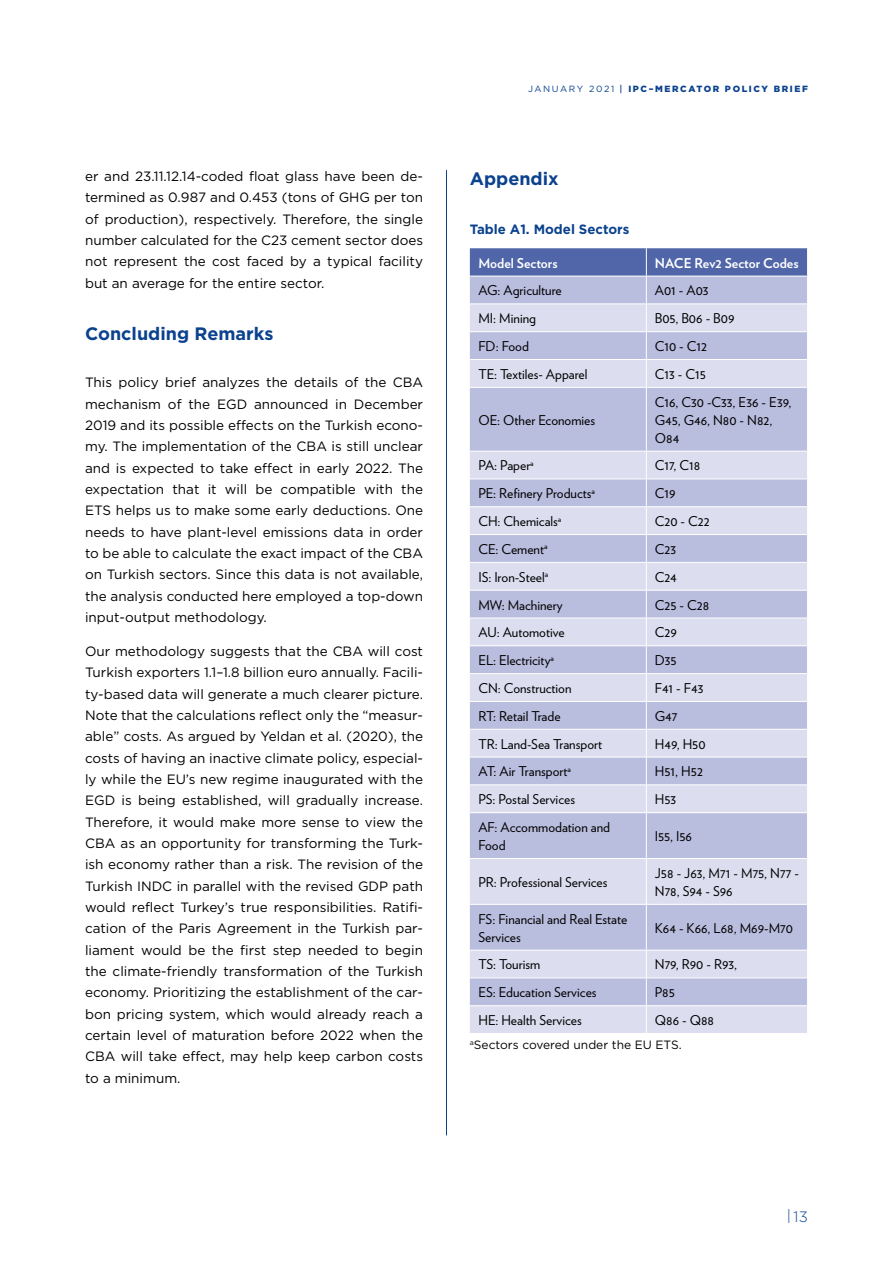
<style>
.page{position:relative;width:893px;height:1263px;background:#fff}
.page>*{position:absolute;margin:0;border:0;box-sizing:border-box;transform-origin:0 0}
.t1{font:700 18px "Gotham";color:#0b428e}
.t2{font:300 15px "Gotham";color:#0b428e}
.t3{font:13.5px/21.3px "Gotham";color:#000;text-align:justify}
.t4{font:13.5px/18px "Verlag";color:#000}
.t5{font:700 13.5px "Verlag";color:#fff}
.t6{font:700 13.5px "Gotham";color:#0b428e}
.t7{font:12px "Gotham";color:#000}
.t8{font:900 9px "Gotham";letter-spacing:.18em;color:#0b428e}
.s1{font-weight:400}
.s2{font-weight:500}
</style>
<div class="page">
<hr style="left:446px;top:170px;width:1px;height:965px;background:#0b428e">
<svg style="left:470px;top:388px;width:337px;height:645px;background:#c9cce5"></svg>
<hr style="left:646px;top:388px;width:1px;height:63px;background:#fff">
<hr style="left:470px;top:451px;width:176px;height:1px;background:#fff">
<hr style="left:646px;top:451px;width:162px;height:1px;background:#fff">
<hr style="left:470px;top:479px;width:176px;height:1px;background:#fff">
<hr style="left:646px;top:479px;width:162px;height:1px;background:#fff">
<hr style="left:470px;top:506px;width:176px;height:1px;background:#fff">
<hr style="left:646px;top:506px;width:162px;height:1px;background:#fff">
<hr style="left:470px;top:534px;width:176px;height:1px;background:#fff">
<hr style="left:646px;top:534px;width:162px;height:1px;background:#fff">
<hr style="left:470px;top:562px;width:176px;height:1px;background:#fff">
<hr style="left:646px;top:562px;width:162px;height:1px;background:#fff">
<hr style="left:470px;top:590px;width:176px;height:1px;background:#fff">
<hr style="left:646px;top:590px;width:162px;height:1px;background:#fff">
<hr style="left:470px;top:618px;width:176px;height:1px;background:#fff">
<hr style="left:646px;top:618px;width:162px;height:1px;background:#fff">
<hr style="left:470px;top:645px;width:176px;height:1px;background:#fff">
<hr style="left:646px;top:645px;width:162px;height:1px;background:#fff">
<hr style="left:470px;top:673px;width:176px;height:1px;background:#fff">
<hr style="left:646px;top:673px;width:162px;height:1px;background:#fff">
<hr style="left:470px;top:701px;width:176px;height:1px;background:#fff">
<hr style="left:646px;top:701px;width:162px;height:1px;background:#fff">
<hr style="left:470px;top:729px;width:176px;height:1px;background:#fff">
<hr style="left:646px;top:729px;width:162px;height:1px;background:#fff">
<hr style="left:470px;top:757px;width:176px;height:1px;background:#fff">
<hr style="left:646px;top:757px;width:162px;height:1px;background:#fff">
<hr style="left:470px;top:784px;width:176px;height:1px;background:#fff">
<hr style="left:646px;top:784px;width:162px;height:1px;background:#fff">
<svg style="left:646px;top:452px;width:1px;height:360px"></svg>
<hr style="left:470px;top:812px;width:176px;height:1px;background:#fff">
<hr style="left:646px;top:812px;width:162px;height:1px;background:#fff">
<hr style="left:646px;top:813px;width:1px;height:45px;background:#fff">
<hr style="left:470px;top:858px;width:176px;height:1px;background:#fff">
<hr style="left:646px;top:858px;width:162px;height:1px;background:#fff">
<hr style="left:646px;top:859px;width:1px;height:45px;background:#fff">
<hr style="left:470px;top:904px;width:176px;height:1px;background:#fff">
<hr style="left:646px;top:904px;width:162px;height:1px;background:#fff">
<hr style="left:646px;top:905px;width:1px;height:45px;background:#fff">
<hr style="left:470px;top:950px;width:176px;height:1px;background:#fff">
<hr style="left:646px;top:950px;width:162px;height:1px;background:#fff">
<hr style="left:470px;top:977px;width:176px;height:1px;background:#fff">
<hr style="left:646px;top:977px;width:162px;height:1px;background:#fff">
<hr style="left:470px;top:1005px;width:176px;height:1px;background:#fff">
<hr style="left:646px;top:1005px;width:162px;height:1px;background:#fff">
<svg style="left:646px;top:951px;width:1px;height:82px"></svg>
<svg style="left:470px;top:248px;width:338px;height:139px;background:#b4badb"></svg>
<hr style="left:470px;top:276px;width:176px;height:1px;background:#fff">
<hr style="left:646px;top:276px;width:162px;height:1px;background:#fff">
<p class="t3" style="left:85px;top:165px;width:340px">er and 23.11.12.14-coded float glass have been de&shy;termined as 0.987 and 0.453 (tons of GHG per ton of production), respectively. Therefore, the single number calculated for the C23 cement sector does not represent the cost faced by a typical facility but an average for the entire sector.</p>
<h1 class="t1" style="left:85px;top:322px;width:190px">Concluding Remarks</h1>
<p class="t3" style="left:85px;top:371px;width:340px">This policy brief analyzes the details of the CBA mechanism of the EGD announced in December 2019 and its possible effects on the Turkish econo&shy;my. The implementation of the CBA is still unclear and is expected to take effect in early 2022. The expectation that it will be compatible with the ETS helps us to make some early deductions. One needs to have plant-level emissions data in order to be able to calculate the exact impact of the CBA on Turkish sectors. Since this data is not available, the analysis conducted here employed a top-down input-output methodology.</p>
<p class="t3" style="left:85px;top:640px;width:340px">Our methodology suggests that the CBA will cost Turkish exporters 1.1–1.8 billion euro annually. Facili&shy;ty-based data will generate a much clearer picture.<br>Note that the calculations reflect only the “measur&shy;able” costs. As argued by Yeldan et al. (2020), the costs of having an inactive climate policy, especial&shy;ly while the EU’s new regime inaugurated with the EGD is being established, will gradually increase.<br>Therefore, it would make more sense to view the CBA as an opportunity for transforming the Turk&shy;ish economy rather than a risk. The revision of the Turkish INDC in parallel with the revised GDP path would reflect Turkey’s true responsibilities. Ratifi&shy;cation of the Paris Agreement in the Turkish par&shy;liament would be the first step needed to begin the climate-friendly transformation of the Turkish economy. Prioritizing the establishment of the car&shy;bon pricing system, which would already reach a certain level of maturation before 2022 when the CBA will take effect, may help keep carbon costs to a minimum.</p>
<p class="t8" style="left:528px;top:83px;width:281px"><span class="s1">JANUARY 2021</span> <span class="s2">|</span> IPC–MERCATOR POLICY BRIEF</p>
<h1 class="t1" style="left:470px;top:166px;width:90px">Appendix</h1>
<p class="t6" style="left:470px;top:220px;width:161px">Table A1. Model Sectors</p>
<p class="t5" style="left:478px;top:252px;width:81px">Model Sectors</p>
<p class="t5" style="left:655px;top:252px;width:145px">NACE Rev2 Sector Codes</p>
<p class="t4" style="left:478px;top:281px;width:85px">AG: Agriculture</p>
<p class="t4" style="left:655px;top:281px;width:55px">A01 - A03</p>
<p class="t4" style="left:478px;top:309px;width:59px">MI: Mining</p>
<p class="t4" style="left:655px;top:309px;width:81px">B05, B06 - B09</p>
<p class="t4" style="left:478px;top:336px;width:52px">FD: Food</p>
<p class="t4" style="left:655px;top:336px;width:54px">C10 - C12</p>
<p class="t4" style="left:478px;top:364px;width:111px">TE: Textiles- Apparel</p>
<p class="t4" style="left:655px;top:364px;width:53px">C13 - C15</p>
<p class="t4" style="left:478px;top:410px;width:118px">OE: Other Economies</p>
<p class="t4" style="left:655px;top:392px;width:138px">C16, C30 -C33, E36 - E39,<br>G45, G46, N80 - N82,<br>O84</p>
<p class="t4" style="left:478px;top:456px;width:57px">PA: Paper<sup>a</sup></p>
<p class="t4" style="left:655px;top:456px;width:47px">C17, C18</p>
<p class="t4" style="left:478px;top:484px;width:118px">PE: Refinery Products<sup>a</sup></p>
<p class="t4" style="left:655px;top:484px;width:22px">C19</p>
<p class="t4" style="left:478px;top:511px;width:85px">CH: Chemicals<sup>a</sup></p>
<p class="t4" style="left:655px;top:511px;width:56px">C20 - C22</p>
<p class="t4" style="left:478px;top:539px;width:71px">CE: Cement<sup>a</sup></p>
<p class="t4" style="left:655px;top:539px;width:23px">C23</p>
<p class="t4" style="left:478px;top:567px;width:71px">IS: Iron-Steel<sup>a</sup></p>
<p class="t4" style="left:655px;top:567px;width:23px">C24</p>
<p class="t4" style="left:478px;top:595px;width:86px">MW: Machinery</p>
<p class="t4" style="left:655px;top:595px;width:56px">C25 - C28</p>
<p class="t4" style="left:478px;top:623px;width:88px">AU: Automotive</p>
<p class="t4" style="left:655px;top:623px;width:23px">C29</p>
<p class="t4" style="left:478px;top:651px;width:77px">EL: Electricity<sup>a</sup></p>
<p class="t4" style="left:655px;top:651px;width:23px">D35</p>
<p class="t4" style="left:478px;top:678px;width:95px">CN: Construction</p>
<p class="t4" style="left:655px;top:678px;width:50px">F41 - F43</p>
<p class="t4" style="left:478px;top:706px;width:84px">RT: Retail Trade</p>
<p class="t4" style="left:655px;top:706px;width:24px">G47</p>
<p class="t4" style="left:478px;top:734px;width:125px">TR: Land-Sea Transport</p>
<p class="t4" style="left:655px;top:734px;width:52px">H49, H50</p>
<p class="t4" style="left:478px;top:762px;width:94px">AT: Air Transport<sup>a</sup></p>
<p class="t4" style="left:655px;top:762px;width:50px">H51, H52</p>
<p class="t4" style="left:478px;top:790px;width:98px">PS: Postal Services</p>
<p class="t4" style="left:655px;top:790px;width:23px">H53</p>
<p class="t4" style="left:478px;top:817px;width:133px">AF: Accommodation and<br>Food</p>
<p class="t4" style="left:655px;top:826px;width:39px">I55, I56</p>
<p class="t4" style="left:478px;top:872px;width:131px">PR: Professional Services</p>
<p class="t4" style="left:655px;top:863px;width:146px">J58 - J63, M71 - M75, N77 -<br>N78, S94 - S96</p>
<p class="t4" style="left:478px;top:909px;width:150px">FS: Financial and Real Estate<br>Services</p>
<p class="t4" style="left:655px;top:918px;width:140px">K64 - K66, L68, M69-M70</p>
<p class="t4" style="left:478px;top:955px;width:63px">TS: Tourism</p>
<p class="t4" style="left:655px;top:955px;width:84px">N79, R90 - R93,</p>
<p class="t4" style="left:478px;top:983px;width:120px">ES: Education Services</p>
<p class="t4" style="left:655px;top:983px;width:22px">P85</p>
<p class="t4" style="left:478px;top:1010px;width:105px">HE: Health Services</p>
<p class="t4" style="left:655px;top:1010px;width:61px">Q86 - Q88</p>
<p class="t7" style="left:470px;top:1037px;width:213px"><sup>a</sup>Sectors covered under the EU ETS.</p>
<p class="t2" style="left:787px;top:1207px;width:23px">|13</p>
</div>
